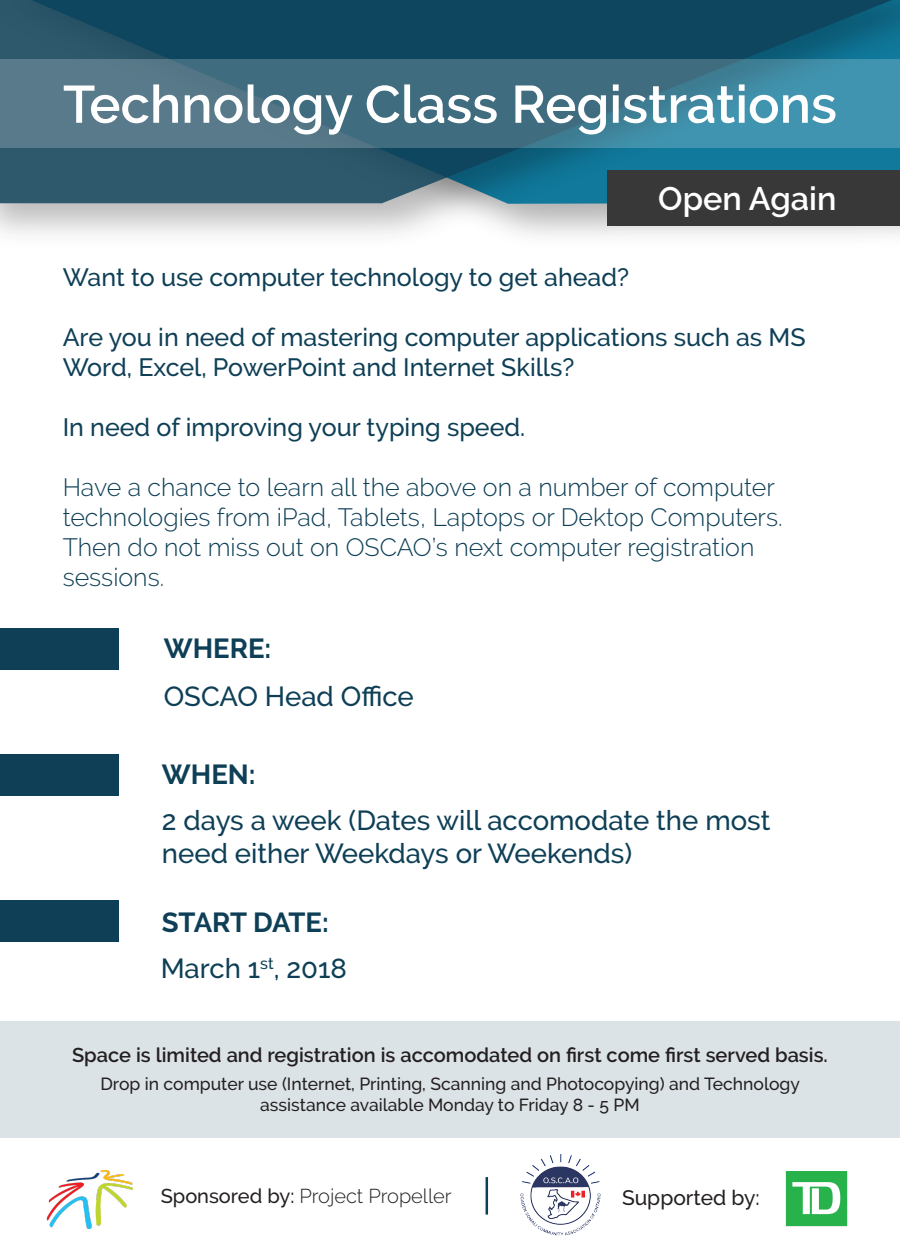
<style>
.page{position:relative;width:900px;height:1260px;background:#fff}
.page>*{position:absolute;margin:0;border:0;box-sizing:border-box;transform-origin:0 0}
.t1{font:600 52.5px "Raleway";color:#fff}
.t2{font:600 32.5px "Raleway";color:#fff}
.t3{font:500 27.5px/33px "Raleway";color:#0e3f56}
.t4{font:700 27.5px "Raleway";color:#0e3f56}
.t5{font:500 25px/30px "Raleway";color:#0e3f56}
.t6{font:300 25px/30px "Raleway";color:#0e3f56}
.t7{font:500 21px "Raleway";color:#231f20}
.t8{font:600 20px "Raleway";color:#231f20}
.t9{font:300 20px "Raleway";color:#231f20}
.t10{font:500 17.5px/21px "Raleway";color:#231f20;text-align:center}
.s1{font-weight:700}
.s2{font-weight:500}
</style>
<div class="page">
<img style="left:0;top:203px;width:900px;height:33px">
<svg style="left:0;top:0;width:900px;height:203px;background:#1a556d"></svg>
<svg style="left:0;top:59px;width:900px;height:89px;background:#47798e"></svg>
<div style="left:0;top:1021px;width:900px;height:117px;background:#dce3e6"></div>
<img style="left:785px;top:1171px;width:63px;height:56px">
<img style="left:46px;top:1170px;width:87px;height:59px">
<div style="left:0;top:629px;width:119px;height:41px;background:#0e3f56"></div>
<div style="left:0;top:754px;width:118px;height:41px;background:#0e3f56"></div>
<div style="left:0;top:900px;width:118px;height:41px;background:#0e3f56"></div>
<div style="left:608px;top:170px;width:292px;height:56px;background:#383839"></div>
<img style="left:520px;top:1155px;width:81px;height:81px">
<hr style="left:486px;top:1177px;width:2px;height:38px;background:#0e3f56">
<h1 class="t1" style="left:63px;top:74px;width:776px">Technology Class Registrations</h1>
<h2 class="t2" style="left:658px;top:180px;width:180px">Open Again</h2>
<p class="t5" style="left:63px;top:262px;width:568px">Want to use computer technology to get ahead?</p>
<p class="t5" style="left:63px;top:322px;width:745px">Are you in need of mastering computer applications such as MS<br>Word, Excel, PowerPoint and Internet Skills?</p>
<p class="t5" style="left:63px;top:412px;width:464px">In need of improving your typing speed.</p>
<p class="t6" style="left:63px;top:472px;width:721px">Have a chance to learn all the above on a number of computer technologies from iPad, Tablets, Laptops or Dektop Computers.<br>Then do not miss out on OSCAO’s next computer registration sessions.</p>
<p class="t4" style="left:164px;top:633px;width:109px">WHERE:</p>
<p class="t3" style="left:164px;top:680px;width:252px">OSCAO Head Office</p>
<p class="t4" style="left:162px;top:759px;width:95px">WHEN:</p>
<p class="t3" style="left:162px;top:804px;width:610px">2 days a week (Dates will accomodate the most need either Weekdays or Weekends)</p>
<p class="t3" style="left:161px;top:899px;width:188px;line-height:45.8px"><span class="s1">START DATE:<br></span>March 1<sup>st</sup>, 2018</p>
<p class="t8" style="left:72px;top:1043px;width:757px">Space is limited and registration is accomodated on first come first served basis.</p>
<p class="t10" style="left:100px;top:1074px;width:701px">Drop in computer use (Internet, Printing, Scanning and Photocopying) and Technology assistance available Monday to Friday 8 - 5 PM</p>
<p class="t9" style="left:161px;top:1184px;width:293px"><span class="s2">Sponsored by:</span> Project Propeller</p>
<p class="t7" style="left:622px;top:1186px;width:139px">Supported by:</p>
</div>
